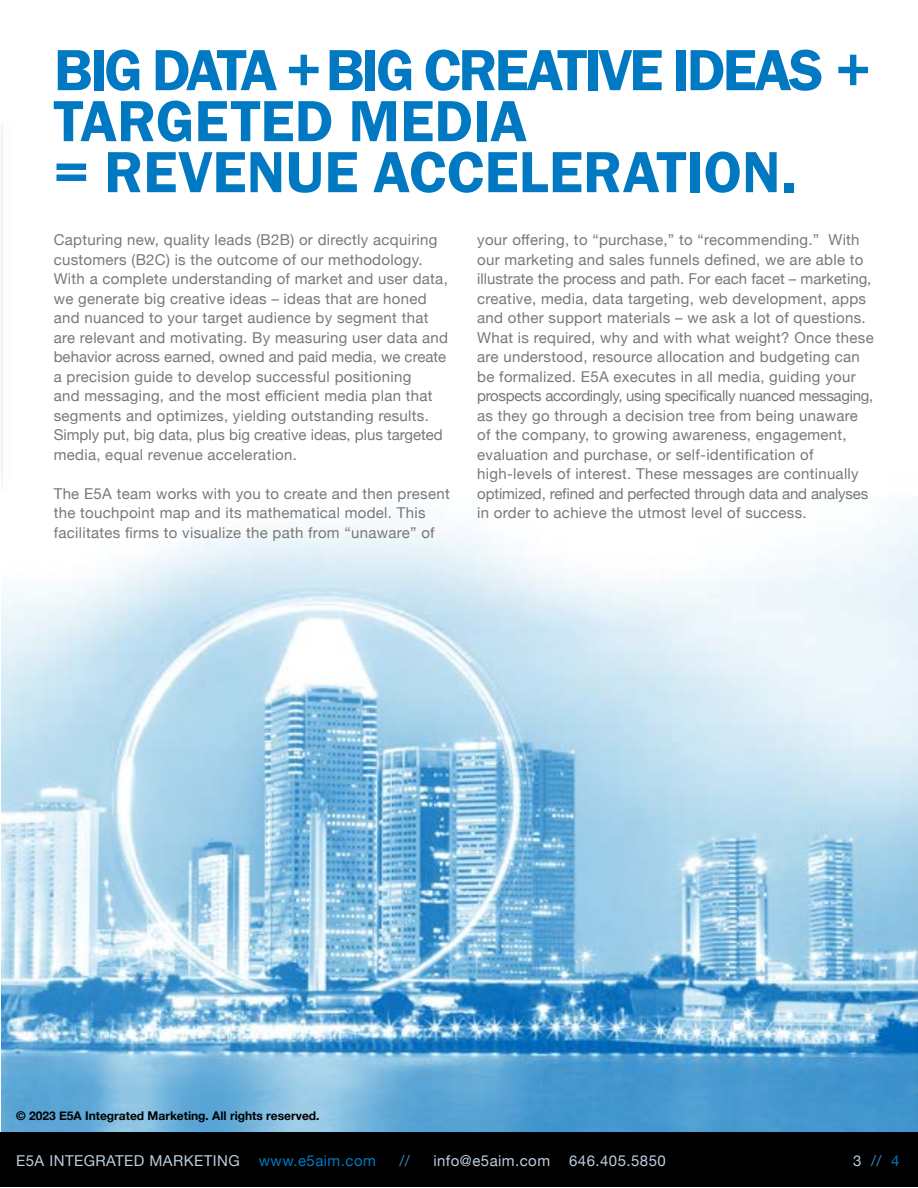
<style>
.page{position:relative;width:918px;height:1188px;background:#fff}
.page>*{position:absolute;margin:0;border:0;box-sizing:border-box;transform-origin:0 0}
.t1{font:60px/51px "Franklin Gothic URW Dem";letter-spacing:-.005em;color:#0079c2}
.t2{font:15px/19.5px "Helvetica Neue";letter-spacing:.02em;color:#787878}
.t3{font:15px "Helvetica Neue";letter-spacing:.03em;color:#bccdde}
.t4{font:15px "Helvetica Neue";letter-spacing:.03em;color:#0079c2}
.t5{font:15px "Helvetica Neue";color:#3787bc}
.t6{font:700 12px "Helvetica Neue";color:#000}
.s1{color:#bccdde}
.s2{color:#0079c2}
</style>
<div class="page">
<img style="left:1px;top:126px;width:917px;height:1007px">
<div style="left:0;top:1133px;width:918px;height:54px;background:#000"></div>
<h1 class="t1" style="left:54px;top:44px;width:819px">BIG DATA + BIG CREATIVE IDEAS +<br>TARGETED MEDIA<br>= REVENUE ACCELERATION.</h1>
<p class="t2" style="left:54px;top:231px;width:396px">Capturing new, quality leads (B2B) or directly acquiring customers (B2C) is the outcome of our methodology.<br>With a complete understanding of market and user data, we generate big creative ideas – ideas that are honed and nuanced to your target audience by segment that are relevant and motivating. By measuring user data and behavior across earned, owned and paid media, we create a precision guide to develop successful positioning<br>and messaging, and the most efficient media plan that segments and optimizes, yielding outstanding results.<br>Simply put, big data, plus big creative ideas, plus targeted media, equal revenue acceleration.</p>
<p class="t2" style="left:54px;top:485px;width:397px">The E5A team works with you to create and then present the touchpoint map and its mathematical model. This facilitates firms to visualize the path from “unaware” of</p>
<p class="t2" style="left:477px;top:231px;width:398px">your offering, to “purchase,” to “recommending.” With our marketing and sales funnels defined, we are able to illustrate the process and path. For each facet – marketing, creative, media, data targeting, web development, apps and other support materials – we ask a lot of questions.<br>What is required, why and with what weight? Once these are understood, resource allocation and budgeting can be formalized. E5A executes in all media, guiding your prospects accordingly, using specifically nuanced messaging, as they go through a decision tree from being unaware of the company, to growing awareness, engagement, evaluation and purchase, or self-identification of high-levels of interest. These messages are continually optimized, refined and perfected through data and analyses in order to achieve the utmost level of success.</p>
<p class="t6" style="left:16px;top:1106px;width:305px">© 2023 E5A Integrated Marketing. All rights reserved.</p>
<p class="t3" style="left:16px;top:1149px;width:225px">E5A INTEGRATED MARKETING</p>
<p class="t4" style="left:259px;top:1149px;width:119px">www.e5aim.com</p>
<p class="t5" style="left:399px;top:1149px;width:12px">//</p>
<p class="t3" style="left:433px;top:1149px;width:118px">info@e5aim.com</p>
<p class="t3" style="left:569px;top:1149px;width:98px">646.405.5850</p>
<p class="t5" style="left:853px;top:1149px;width:48px"><span class="s1">3</span> // <span class="s2">4</span></p>
</div>
